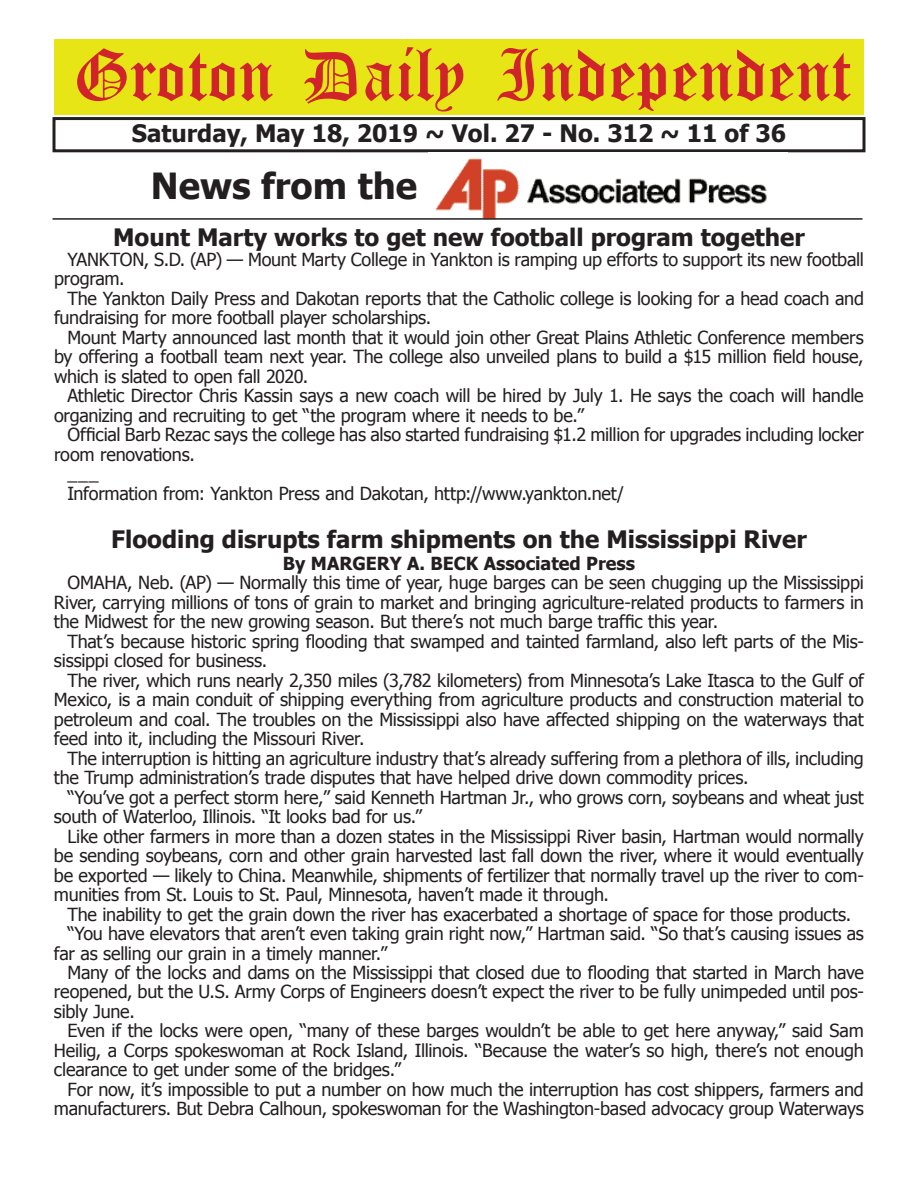
<style>
.page{position:relative;width:918px;height:1188px;background:#fff}
.page>*{position:absolute;margin:0;border:0;box-sizing:border-box;transform-origin:0 0}
.t1{font:54px "Old English Five";color:#d1232a}
.t2{font:700 36px "Tahoma";color:#231f20}
.t3{font:700 24px "Tahoma";color:#231f20}
.t4{font:18px/19.5px "Tahoma";letter-spacing:-.01em;color:#231f20}
.t5{font:700 18px "Tahoma";color:#231f20}
</style>
<div class="page">
<div style="left:52px;top:117px;width:814px;height:35px;border:3px solid #231f20"></div>
<div style="left:54px;top:40px;width:810px;height:75px;background:#e7e515"></div>
<img style="left:435px;top:158px;width:332px;height:60px">
<hr style="left:52px;top:218px;width:810px;height:2px;background:#231f20">
<h1 class="t1" style="left:73px;top:50px;width:779px">Groton Daily Independent</h1>
<h3 class="t3" style="left:132px;top:116px;width:656px">Saturday, May 18, 2019 ~ Vol. 27 - No. 312 ~ 11 of 36</h3>
<h2 class="t2" style="left:151px;top:161px;width:268px">News from the</h2>
<h3 class="t3" style="left:113px;top:221px;width:693px">Mount Marty works to get new football program together</h3>
<p class="t4" style="left:54px;top:249px;width:812px;text-indent:14px">YANKTON, S.D. (AP) — Mount Marty College in Yankton is ramping up efforts to support its new football program.</p>
<p class="t4" style="left:54px;top:288px;width:811px;text-indent:14px">The Yankton Daily Press and Dakotan reports that the Catholic college is looking for a head coach and fundraising for more football player scholarships.</p>
<p class="t4" style="left:54px;top:327px;width:811px;text-align:justify;text-indent:14px">Mount Marty announced last month that it would join other Great Plains Athletic Conference members by offering a football team next year. The college also unveiled plans to build a $15 million field house, which is slated to open fall 2020.</p>
<p class="t4" style="left:54px;top:385px;width:811px;text-indent:14px">Athletic Director Chris Kassin says a new coach will be hired by July 1. He says the coach will handle organizing and recruiting to get “the program where it needs to be.”</p>
<p class="t4" style="left:68px;top:424px;width:798px">Official Barb Rezac says the college has also started fundraising $1.2 million for upgrades including locker</p>
<p class="t4" style="left:54px;top:444px;width:142px">room renovations.</p>
<p class="t4" style="left:68px;top:463px;width:33px">___</p>
<p class="t4" style="left:68px;top:483px;width:558px">Information from: Yankton Press and Dakotan, http://www.yankton.net/</p>
<h3 class="t3" style="left:111px;top:522px;width:697px">Flooding disrupts farm shipments on the Mississippi River</h3>
<p class="t5" style="left:283px;top:550px;width:354px">By MARGERY A. BECK Associated Press</p>
<p class="t4" style="left:54px;top:572px;width:811px;text-align:justify;text-indent:14px">OMAHA, Neb. (AP) — Normally this time of year, huge barges can be seen chugging up the Mississippi River, carrying millions of tons of grain to market and bringing agriculture-related products to farmers in the Midwest for the new growing season. But there’s not much barge traffic this year.</p>
<p class="t4" style="left:54px;top:630px;width:812px;text-indent:14px">That’s because historic spring flooding that swamped and tainted farmland, also left parts of the Mis&shy;sissippi closed for business.</p>
<p class="t4" style="left:54px;top:669px;width:811px;text-align:justify;text-indent:14px">The river, which runs nearly 2,350 miles (3,782 kilometers) from Minnesota’s Lake Itasca to the Gulf of Mexico, is a main conduit of shipping everything from agriculture products and construction material to petroleum and coal. The troubles on the Mississippi also have affected shipping on the waterways that feed into it, including the Missouri River.</p>
<p class="t4" style="left:54px;top:747px;width:811px;text-indent:14px">The interruption is hitting an agriculture industry that’s already suffering from a plethora of ills, including the Trump administration’s trade disputes that have helped drive down commodity prices.</p>
<p class="t4" style="left:54px;top:786px;width:811px;text-indent:14px">“You’ve got a perfect storm here,” said Kenneth Hartman Jr., who grows corn, soybeans and wheat just south of Waterloo, Illinois. “It looks bad for us.”</p>
<p class="t4" style="left:54px;top:825px;width:812px;text-align:justify;text-indent:14px">Like other farmers in more than a dozen states in the Mississippi River basin, Hartman would normally be sending soybeans, corn and other grain harvested last fall down the river, where it would eventually be exported — likely to China. Meanwhile, shipments of fertilizer that normally travel up the river to com&shy;munities from St. Louis to St. Paul, Minnesota, haven’t made it through.</p>
<p class="t4" style="left:67px;top:903px;width:785px">The inability to get the grain down the river has exacerbated a shortage of space for those products.</p>
<p class="t4" style="left:67px;top:923px;width:798px">“You have elevators that aren’t even taking grain right now,” Hartman said. “So that’s causing issues as</p>
<p class="t4" style="left:54px;top:942px;width:335px">far as selling our grain in a timely manner.”</p>
<p class="t4" style="left:67px;top:962px;width:798px">Many of the locks and dams on the Mississippi that closed due to flooding that started in March have</p>
<p class="t4" style="left:54px;top:981px;width:812px">reopened, but the U.S. Army Corps of Engineers doesn’t expect the river to be fully unimpeded until pos-</p>
<p class="t4" style="left:54px;top:1001px;width:82px">sibly June.</p>
<p class="t4" style="left:67px;top:1020px;width:798px">Even if the locks were open, “many of these barges wouldn’t be able to get here anyway,” said Sam</p>
<p class="t4" style="left:54px;top:1040px;width:811px">Heilig, a Corps spokeswoman at Rock Island, Illinois. “Because the water’s so high, there’s not enough</p>
<p class="t4" style="left:54px;top:1059px;width:349px">clearance to get under some of the bridges.”</p>
<p class="t4" style="left:67px;top:1079px;width:798px">For now, it’s impossible to put a number on how much the interruption has cost shippers, farmers and</p>
<p class="t4" style="left:54px;top:1098px;width:811px">manufacturers. But Debra Calhoun, spokeswoman for the Washington-based advocacy group Waterways</p>
</div>
